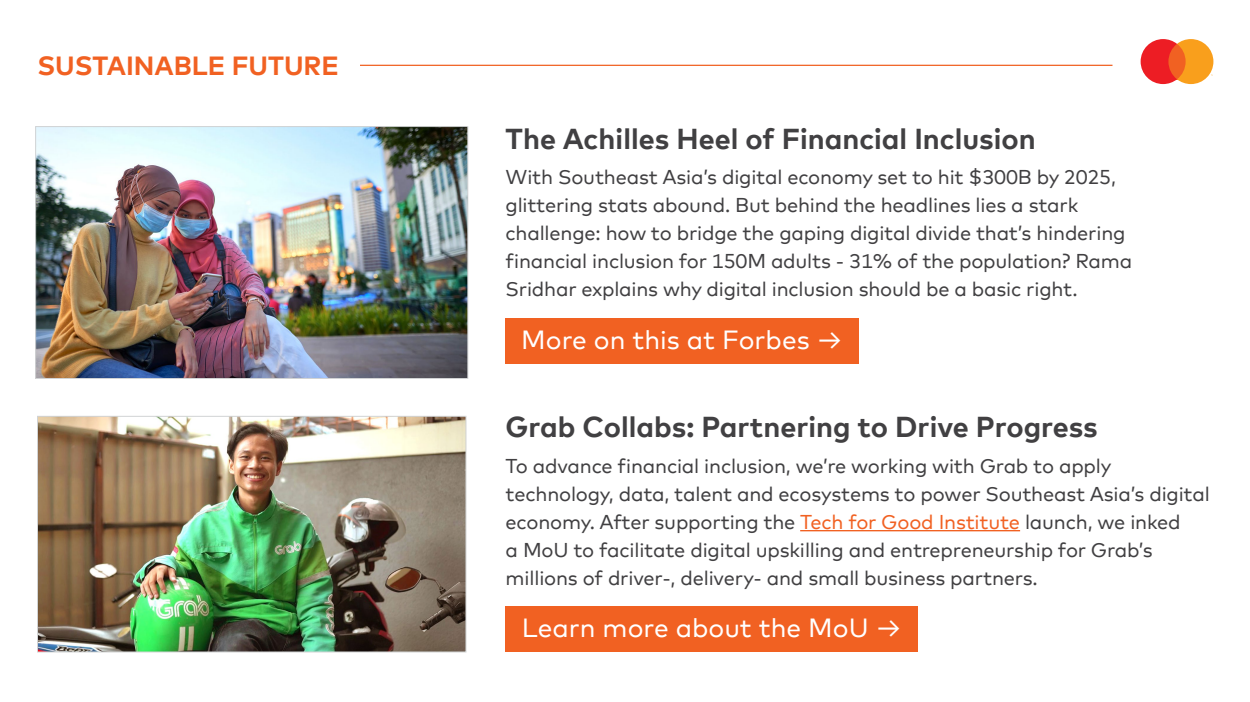
<style>
.page{position:relative;width:1250px;height:702px;background:#fff}
.page>*{position:absolute;margin:0;border:0;box-sizing:border-box;transform-origin:0 0}
.t1{font:700 28.75px "Mark Offc For MC";color:#414042}
.t2{font:26.25px "Mark Offc For MC";color:#fff}
.t3{font:700 26.25px "Mark Offc For MC";color:#f16122}
.t4{font:20px/28px "Mark Offc For MC";letter-spacing:-.01em;color:#414042}
.s1{color:#f16122}
</style>
<div class="page">
<img style="left:39px;top:418px;width:425px;height:232px">
<div style="left:37px;top:416px;width:429px;height:236px;border:1px solid #d1d3d4"></div>
<svg style="left:1141px;top:39px;width:72px;height:45px;background:#f47641"></svg>
<img style="left:37px;top:128px;width:429px;height:249px">
<div style="left:35px;top:126px;width:433px;height:253px;border:1px solid #d1d3d4"></div>
<hr style="left:800px;top:530px;width:220px;height:1px;background:#f16122">
<div style="left:506px;top:318px;width:353px;height:45px;background:#f16122"></div>
<div style="left:506px;top:606px;width:412px;height:45px;background:#f16122"></div>
<hr style="left:360px;top:65px;width:752px;height:1px;background:#f16122">
<h2 class="t3" style="left:38px;top:46px;width:303px">SUSTAINABLE FUTURE</h2>
<h1 class="t1" style="left:506px;top:117px;width:532px">The Achilles Heel of Financial Inclusion</h1>
<p class="t4" style="left:506px;top:162px;width:628px">With Southeast Asia’s digital economy set to hit $300B by 2025, glittering stats abound. But behind the headlines lies a stark challenge: how to bridge the gaping digital divide that’s hindering financial inclusion for 150M adults - 31% of the population? Rama Sridhar explains why digital inclusion should be a basic right.</p>
<h2 class="t2" style="left:521px;top:320px;width:323px">More on this at Forbes →</h2>
<h1 class="t1" style="left:506px;top:405px;width:594px">Grab Collabs: Partnering to Drive Progress</h1>
<p class="t4" style="left:506px;top:450px;width:706px">To advance financial inclusion, we’re working with Grab to apply technology, data, talent and ecosystems to power Southeast Asia’s digital economy. After supporting the <span class="s1">Tech for Good Institute</span> launch, we inked<br>a MoU to facilitate digital upskilling and entrepreneurship for Grab’s millions of driver-, delivery- and small business partners.</p>
<h2 class="t2" style="left:522px;top:608px;width:382px">Learn more about the MoU →</h2>
</div>
